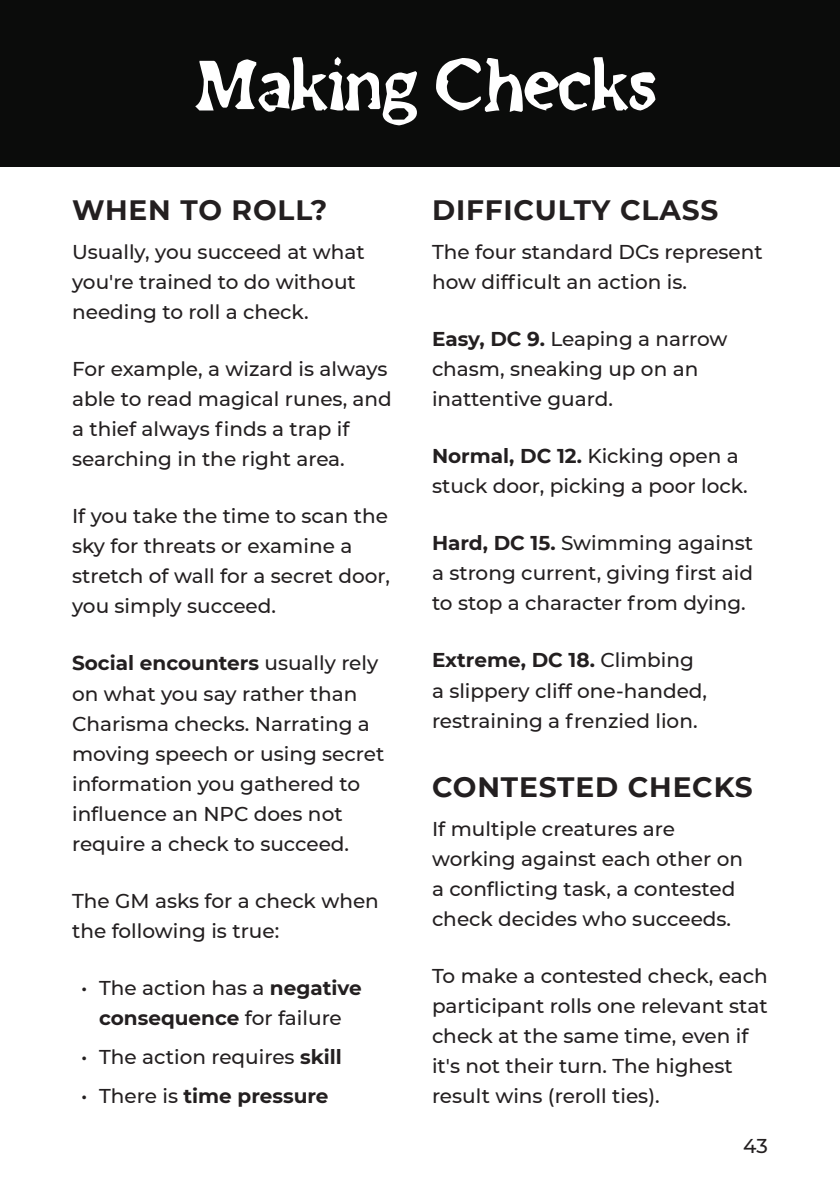
<style>
.page{position:relative;width:840px;height:1191px;background:#fff}
.page>*{position:absolute;margin:0;border:0;box-sizing:border-box;transform-origin:0 0}
.t1{font:78px "Oldnewspaperfont";color:#fff}
.t2{font:700 28px "Montserrat";letter-spacing:.03em;color:#231f20}
.t3{font:500 20px/30px "Montserrat";color:#231f20}
.t4{font:700 20px "Montserrat";color:#231f20}
.s1{font-weight:700}
.s2{font-weight:500}
</style>
<div class="page">
<div style="left:0;top:0;width:839px;height:166px;background:#0b0c0b"></div>
<h1 class="t1" style="left:193px;top:36px;width:464px">Making Checks</h1>
<h2 class="t2" style="left:72px;top:190px;width:256px">WHEN TO ROLL?</h2>
<p class="t3" style="left:72px;top:236px;width:294px">Usually, you succeed at what you're trained to do without needing to roll a check.</p>
<p class="t3" style="left:72px;top:353px;width:321px">For example, a wizard is always able to read magical runes, and a thief always finds a trap if searching in the right area.</p>
<p class="t3" style="left:72px;top:500px;width:319px">If you take the time to scan the sky for threats or examine a stretch of wall for a secret door, you simply succeed.</p>
<p class="t3" style="left:72px;top:647px;width:314px"><span class="s1">Social encounters</span> usually rely on what you say rather than<br>Charisma checks. Narrating a moving speech or using secret information you gathered to influence an NPC does not require a check to succeed.</p>
<p class="t3" style="left:72px;top:884px;width:308px">The GM asks for a check when the following is true:</p>
<p class="t3" style="left:81px;top:971px;width:282px;text-align:center">• The action has a <span class="s1">negative consequence</span> for failure</p>
<p class="t3" style="left:81px;top:1040px;width:262px">• The action requires <span class="s1">skill</span></p>
<p class="t4" style="left:81px;top:1081px;width:249px"><span class="s2">• There is</span> time pressure</p>
<h2 class="t2" style="left:432px;top:190px;width:287px">DIFFICULTY CLASS</h2>
<p class="t3" style="left:432px;top:236px;width:332px">The four standard DCs represent how difficult an action is.</p>
<p class="t3" style="left:432px;top:323px;width:297px"><span class="s1">Easy, DC 9.</span> Leaping a narrow chasm, sneaking up on an inattentive guard.</p>
<p class="t3" style="left:432px;top:440px;width:317px"><span class="s1">Normal, DC 12.</span> Kicking open a stuck door, picking a poor lock.</p>
<p class="t3" style="left:432px;top:527px;width:322px;text-align:justify"><span class="s1">Hard, DC 15.</span> Swimming against a strong current, giving first aid to stop a character from dying.</p>
<p class="t3" style="left:432px;top:644px;width:276px"><span class="s1">Extreme, DC 18.</span> Climbing a slippery cliff one-handed, restraining a frenzied lion.</p>
<h2 class="t2" style="left:432px;top:767px;width:322px">CONTESTED CHECKS</h2>
<p class="t3" style="left:432px;top:813px;width:312px">If multiple creatures are working against each other on a conflicting task, a contested check decides who succeeds.</p>
<p class="t3" style="left:432px;top:960px;width:337px">To make a contested check, each participant rolls one relevant stat check at the same time, even if it's not their turn. The highest result wins (reroll ties).</p>
<p class="t3" style="left:742px;top:1130px;width:26px">43</p>
</div>
